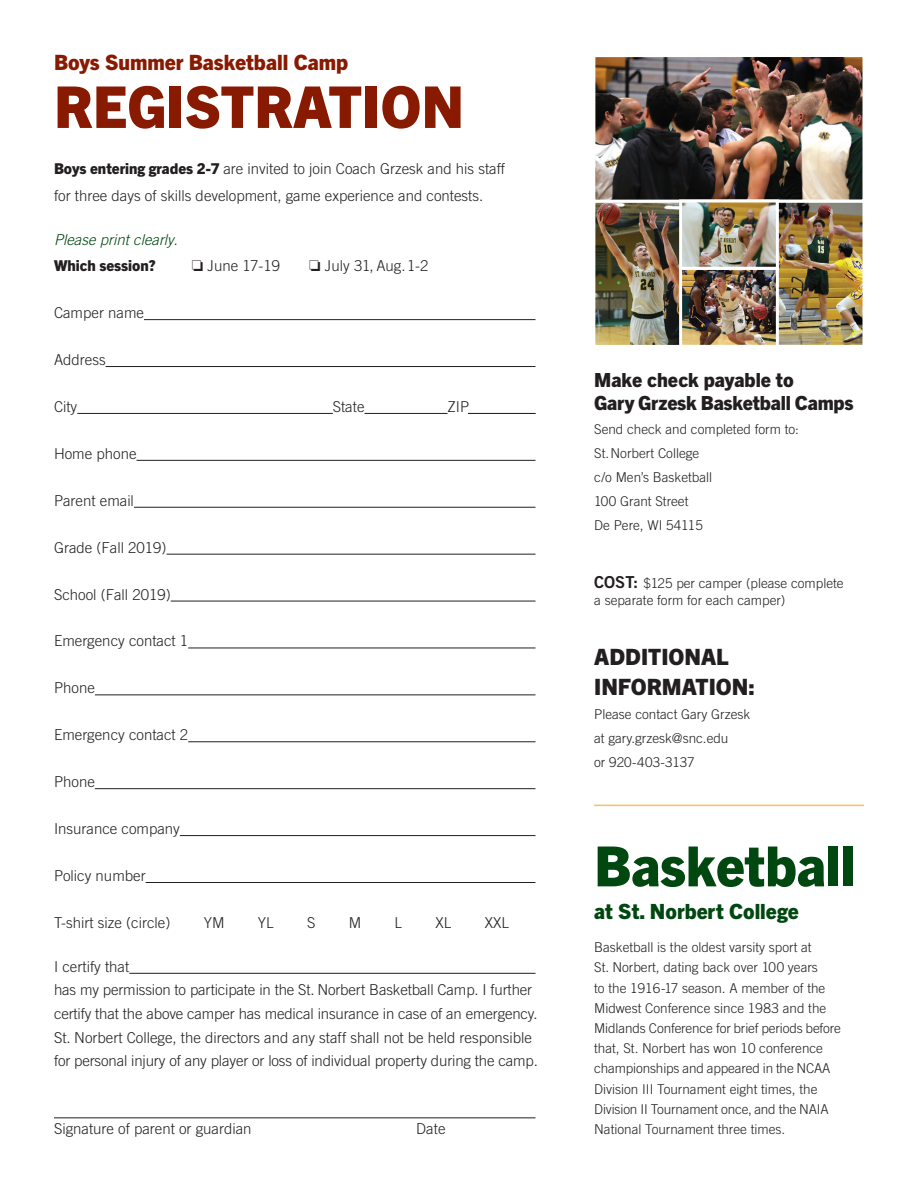
<style>
.page{position:relative;width:918px;height:1188px;background:#fff}
.page>*{position:absolute;margin:0;border:0;box-sizing:border-box;transform-origin:0 0}
.t1{font:800 57.75px "Trade Gothic Next LT Pro";color:#891a02}
.t2{font:800 55.5px "Trade Gothic Next LT Pro";color:#004710}
.t3{font:800 22.5px/29.2px "Trade Gothic Next LT Pro";color:#231f20}
.t4{font:800 21.15px "Trade Gothic Next LT Pro";color:#891a02}
.t5{font:800 21px "Trade Gothic Next LT Pro";color:#004710}
.t6{font:800 19.5px/23.2px "Trade Gothic Next LT Pro";letter-spacing:-.01em;color:#231f20}
.t7{font:300 15px/23.7px "Trade Gothic";color:#231f20}
.t8{font:italic 300 15px/26.7px "Trade Gothic";color:#004710}
.t9{font:300 13.5px/20.2px "Trade Gothic";color:#231f20}
.s1{font-family:"Trade Gothic Next LT Pro";font-weight:800}
.s2{font-family:"Trade Gothic Next LT Pro";font-weight:800;font-style:normal;color:#231f20}
.s3{font-family:"Trade Gothic Bold Two";font-weight:400;font-size:16.5px}
</style>
<div class="page">
<img style="left:596px;top:204px;width:83px;height:140px">
<div style="left:592px;top:200px;width:116px;height:148px;border:3px solid #fff"></div>
<img style="left:683px;top:203px;width:179px;height:141px">
<div style="left:768px;top:200px;width:98px;height:148px;border:3px solid #fff"></div>
<hr style="left:144px;top:319px;width:391px;height:1px;background:#231f20">
<hr style="left:106px;top:366px;width:429px;height:1px;background:#231f20">
<hr style="left:77px;top:413px;width:256px;height:1px;background:#231f20">
<hr style="left:364px;top:413px;width:84px;height:1px;background:#231f20">
<hr style="left:468px;top:413px;width:68px;height:1px;background:#231f20">
<hr style="left:137px;top:460px;width:398px;height:1px;background:#231f20">
<hr style="left:134px;top:507px;width:402px;height:1px;background:#231f20">
<hr style="left:167px;top:554px;width:369px;height:1px;background:#231f20">
<hr style="left:171px;top:601px;width:365px;height:1px;background:#231f20">
<hr style="left:188px;top:648px;width:347px;height:1px;background:#231f20">
<hr style="left:95px;top:694px;width:440px;height:1px;background:#231f20">
<hr style="left:188px;top:741px;width:347px;height:1px;background:#231f20">
<hr style="left:95px;top:788px;width:440px;height:1px;background:#231f20">
<hr style="left:180px;top:835px;width:355px;height:1px;background:#231f20">
<hr style="left:146px;top:882px;width:390px;height:1px;background:#231f20">
<hr style="left:129px;top:973px;width:406px;height:1px;background:#231f20">
<hr style="left:54px;top:1117px;width:482px;height:1px;background:#231f20">
<img style="left:596px;top:58px;width:266px;height:141px">
<div style="left:592px;top:54px;width:274px;height:149px;border:3px solid #fff"></div>
<div style="left:679px;top:267px;width:100px;height:81px;border:3px solid #fff"></div>
<div style="left:679px;top:199px;width:100px;height:71px;border:3px solid #fff"></div>
<hr style="left:594px;top:805px;width:270px;height:1px;background:#fdbe56">
<p class="t4" style="left:54px;top:48px;width:296px">Boys Summer Basketball Camp</p>
<p class="t1" style="left:54px;top:67px;width:412px">REGISTRATION</p>
<p class="t7" style="left:54px;top:155px;width:453px;line-height:26.7px"><span class="s1">Boys entering grades 2-7</span> are invited to join Coach Grzesk and his staff for three days of skills development, game experience and contests.</p>
<p class="t8" style="left:54px;top:226px;width:125px">Please print clearly.<br><span class="s2">Which session?</span></p>
<p class="t7" style="left:192px;top:254px;width:90px">□ June 17-19</p>
<p class="t7" style="left:309px;top:254px;width:121px">□ July 31, Aug. 1-2</p>
<p class="t7" style="left:54px;top:301px;width:91px">Camper name</p>
<p class="t7" style="left:54px;top:348px;width:53px">Address</p>
<p class="t7" style="left:54px;top:395px;width:25px">City</p>
<p class="t7" style="left:333px;top:395px;width:33px">State</p>
<p class="t7" style="left:54px;top:441px;width:84px">Home phone</p>
<p class="t7" style="left:54px;top:488px;width:81px">Parent email</p>
<p class="t7" style="left:54px;top:535px;width:114px">Grade (Fall 2019)</p>
<p class="t7" style="left:54px;top:582px;width:118px">School (Fall 2019)</p>
<p class="t7" style="left:54px;top:629px;width:136px">Emergency contact 1</p>
<p class="t7" style="left:54px;top:676px;width:42px">Phone</p>
<p class="t7" style="left:54px;top:723px;width:136px">Emergency contact 2</p>
<p class="t7" style="left:54px;top:770px;width:42px">Phone</p>
<p class="t7" style="left:54px;top:817px;width:127px">Insurance company</p>
<p class="t7" style="left:54px;top:864px;width:93px">Policy number</p>
<p class="t7" style="left:54px;top:911px;width:118px">T-shirt size (circle)</p>
<p class="t7" style="left:204px;top:911px;width:22px">YM</p>
<p class="t7" style="left:258px;top:911px;width:17px">YL</p>
<p class="t7" style="left:307px;top:911px;width:10px">S</p>
<p class="t7" style="left:349px;top:911px;width:14px">M</p>
<p class="t7" style="left:395px;top:911px;width:9px">L</p>
<p class="t7" style="left:436px;top:911px;width:17px">XL</p>
<p class="t7" style="left:485px;top:911px;width:26px">XXL</p>
<p class="t7" style="left:54px;top:954px;width:485px">I certify that<br>has my permission to participate in the St. Norbert Basketball Camp. I further certify that the above camper has medical insurance in case of an emergency.<br>St. Norbert College, the directors and any staff shall not be held responsible for personal injury of any player or loss of individual property during the camp.</p>
<p class="t7" style="left:54px;top:1117px;width:199px">Signature of parent or guardian</p>
<p class="t7" style="left:416px;top:1117px;width:31px">Date</p>
<p class="t6" style="left:594px;top:367px;width:261px">Make check payable to<br>Gary Grzesk Basketball Camps</p>
<p class="t9" style="left:594px;top:419px;width:206px">Send check and completed form to:</p>
<p class="t9" style="left:594px;top:443px;width:107px">St. Norbert College</p>
<p class="t9" style="left:594px;top:467px;width:119px">c/o Men’s Basketball</p>
<p class="t9" style="left:594px;top:491px;width:96px">100 Grant Street</p>
<p class="t9" style="left:594px;top:515px;width:110px">De Pere, WI 54115</p>
<p class="t9" style="left:594px;top:574px;width:251px;line-height:17.2px"><span class="s3">COST:</span> $125 per camper (please complete a separate form for each camper)</p>
<p class="t3" style="left:594px;top:641px;width:162px">ADDITIONAL<br>INFORMATION:</p>
<p class="t9" style="left:594px;top:704px;width:157px">Please contact Gary Grzesk</p>
<p class="t9" style="left:594px;top:728px;width:136px">at gary.grzesk@snc.edu</p>
<p class="t9" style="left:594px;top:752px;width:102px">or 920-403-3137</p>
<p class="t2" style="left:594px;top:828px;width:263px">Basketball</p>
<p class="t5" style="left:594px;top:896px;width:206px">at St. Norbert College</p>
<p class="t9" style="left:594px;top:937px;width:248px">Basketball is the oldest varsity sport at<br>St. Norbert, dating back over 100 years<br>to the 1916-17 season. A member of the Midwest Conference since 1983 and the Midlands Conference for brief periods before that, St. Norbert has won 10 conference championships and appeared in the NCAA Division III Tournament eight times, the Division II Tournament once, and the NAIA National Tournament three times.</p>
</div>
